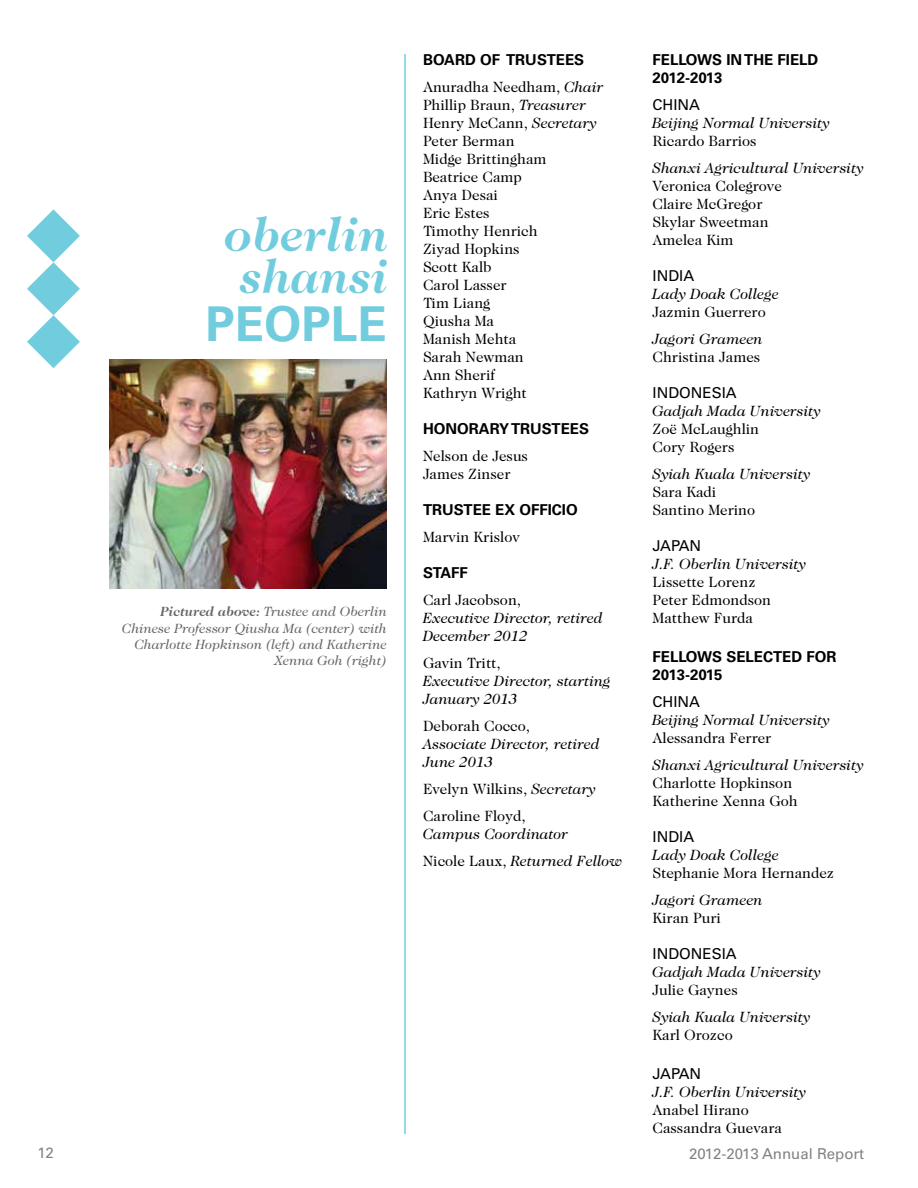
<style>
.page{position:relative;width:918px;height:1188px;background:#fff}
.page>*{position:absolute;margin:0;border:0;box-sizing:border-box;transform-origin:0 0}
.t1{font:italic 700 48px/42px "Caslon 224 Std";color:#71cdde;text-align:center}
.t2{font:700 48px "Univers LT Std";color:#71cdde}
.t3{font:15px/18px "Caslon 224 Std";color:#000}
.t4{font:italic 15px/18px "Caslon 224 Std";color:#000}
.t5{font:700 15px/18px "Univers LT Std";color:#000}
.t6{font:15px "Univers LT Std";color:#000}
.t7{font:15px "Univers LT Std";color:#808285}
.t8{font:italic 13.5px/16.2px "Caslon 224 Std";color:#666;text-align:right}
.s1{font-weight:700}
.s2{font-style:italic}
.s3{font-style:normal}
</style>
<div class="page">
<img style="left:109px;top:359px;width:278px;height:230px">
<hr style="left:404px;top:54px;width:2px;height:1080px;background:#71cdde">
<svg style="left:27px;top:209px;width:53px;height:159px"></svg>
<h1 class="t1" style="left:223px;top:213px;width:165px">oberlin shansi</h1>
<h1 class="t2" style="left:206px;top:296px;width:183px">PEOPLE</h1>
<p class="t8" style="left:122px;top:604px;width:266px"><span class="s1">Pictured above:</span> Trustee and Oberlin Chinese Professor Qiusha Ma (center) with Charlotte Hopkinson (left) and Katherine Xenna Goh (right)</p>
<p class="t5" style="left:423px;top:51px;width:163px">BOARD OF TRUSTEES</p>
<p class="t3" style="left:423px;top:78px;width:182px">Anuradha Needham, <span class="s2">Chair<br></span>Phillip Braun, <span class="s2">Treasurer<br></span>Henry McCann, <span class="s2">Secretary<br></span>Peter Berman<br>Midge Brittingham<br>Beatrice Camp<br>Anya Desai<br>Eric Estes<br>Timothy Henrich<br>Ziyad Hopkins<br>Scott Kalb<br>Carol Lasser<br>Tim Liang<br>Qiusha Ma<br>Manish Mehta<br>Sarah Newman<br>Ann Sherif<br>Kathryn Wright</p>
<p class="t5" style="left:423px;top:420px;width:168px">HONORARY TRUSTEES</p>
<p class="t3" style="left:423px;top:447px;width:107px">Nelson de Jesus<br>James Zinser</p>
<p class="t5" style="left:423px;top:501px;width:156px">TRUSTEE EX OFFICIO</p>
<p class="t3" style="left:423px;top:528px;width:98px">Marvin Krislov</p>
<p class="t5" style="left:423px;top:564px;width:46px">STAFF</p>
<p class="t3" style="left:423px;top:591px;width:100px">Carl Jacobson,</p>
<p class="t4" style="left:423px;top:609px;width:181px">Executive Director, retired<br>December 2012</p>
<p class="t3" style="left:423px;top:654px;width:79px">Gavin Tritt,</p>
<p class="t4" style="left:423px;top:672px;width:190px">Executive Director, starting<br>January 2013</p>
<p class="t3" style="left:423px;top:717px;width:108px">Deborah Cocco,</p>
<p class="t4" style="left:423px;top:735px;width:178px">Associate Director, retired<br>June 2013</p>
<p class="t3" style="left:423px;top:775px;width:175px;line-height:27px">Evelyn Wilkins, <span class="s2">Secretary<br></span>Caroline Floyd,</p>
<p class="t4" style="left:423px;top:820px;width:201px;line-height:27px">Campus Coordinator<br><span class="s3">Nicole Laux,</span> Returned Fellow</p>
<p class="t5" style="left:652px;top:51px;width:167px">FELLOWS IN THE FIELD<br>2012-2013</p>
<p class="t6" style="left:652px;top:96px;width:49px">CHINA</p>
<p class="t4" style="left:652px;top:114px;width:179px">Beijing Normal University</p>
<p class="t3" style="left:652px;top:132px;width:106px">Ricardo Barrios</p>
<p class="t4" style="left:652px;top:159px;width:213px">Shanxi Agricultural University</p>
<p class="t3" style="left:652px;top:177px;width:131px">Veronica Colegrove<br>Claire McGregor<br>Skylar Sweetman<br>Amelea Kim</p>
<p class="t6" style="left:652px;top:267px;width:43px">INDIA</p>
<p class="t4" style="left:652px;top:285px;width:128px">Lady Doak College</p>
<p class="t3" style="left:652px;top:303px;width:115px">Jazmin Guerrero</p>
<p class="t4" style="left:652px;top:330px;width:112px">Jagori Grameen</p>
<p class="t3" style="left:652px;top:348px;width:109px">Christina James</p>
<p class="t6" style="left:652px;top:384px;width:86px">INDONESIA</p>
<p class="t4" style="left:652px;top:402px;width:170px">Gadjah Mada University</p>
<p class="t3" style="left:652px;top:420px;width:108px">Zoë McLaughlin<br>Cory Rogers</p>
<p class="t4" style="left:652px;top:465px;width:160px">Syiah Kuala University</p>
<p class="t3" style="left:652px;top:483px;width:104px">Sara Kadi<br>Santino Merino</p>
<p class="t6" style="left:652px;top:537px;width:50px">JAPAN</p>
<p class="t4" style="left:652px;top:555px;width:155px">J.F. Oberlin University</p>
<p class="t3" style="left:652px;top:573px;width:120px">Lissette Lorenz<br>Peter Edmondson<br>Matthew Furda</p>
<p class="t5" style="left:652px;top:648px;width:186px">FELLOWS SELECTED FOR<br>2013-2015</p>
<p class="t6" style="left:652px;top:693px;width:49px">CHINA</p>
<p class="t4" style="left:652px;top:711px;width:179px">Beijing Normal University</p>
<p class="t3" style="left:652px;top:729px;width:120px">Alessandra Ferrer</p>
<p class="t4" style="left:652px;top:756px;width:213px">Shanxi Agricultural University</p>
<p class="t3" style="left:652px;top:774px;width:147px">Charlotte Hopkinson<br>Katherine Xenna Goh</p>
<p class="t6" style="left:652px;top:828px;width:43px">INDIA</p>
<p class="t4" style="left:652px;top:846px;width:128px">Lady Doak College</p>
<p class="t3" style="left:652px;top:864px;width:183px">Stephanie Mora Hernandez</p>
<p class="t4" style="left:652px;top:891px;width:112px">Jagori Grameen</p>
<p class="t3" style="left:652px;top:909px;width:70px">Kiran Puri</p>
<p class="t6" style="left:652px;top:945px;width:86px">INDONESIA</p>
<p class="t4" style="left:652px;top:963px;width:170px">Gadjah Mada University</p>
<p class="t3" style="left:652px;top:981px;width:87px">Julie Gaynes</p>
<p class="t4" style="left:652px;top:1008px;width:160px">Syiah Kuala University</p>
<p class="t3" style="left:652px;top:1026px;width:82px">Karl Orozco</p>
<p class="t6" style="left:652px;top:1065px;width:50px">JAPAN</p>
<p class="t4" style="left:652px;top:1083px;width:155px">J.F. Oberlin University</p>
<p class="t3" style="left:652px;top:1101px;width:131px">Anabel Hirano<br>Cassandra Guevara</p>
<p class="t7" style="left:38px;top:1144px;width:18px">12</p>
<p class="t7" style="left:689px;top:1145px;width:176px">2012-2013 Annual Report</p>
</div>
